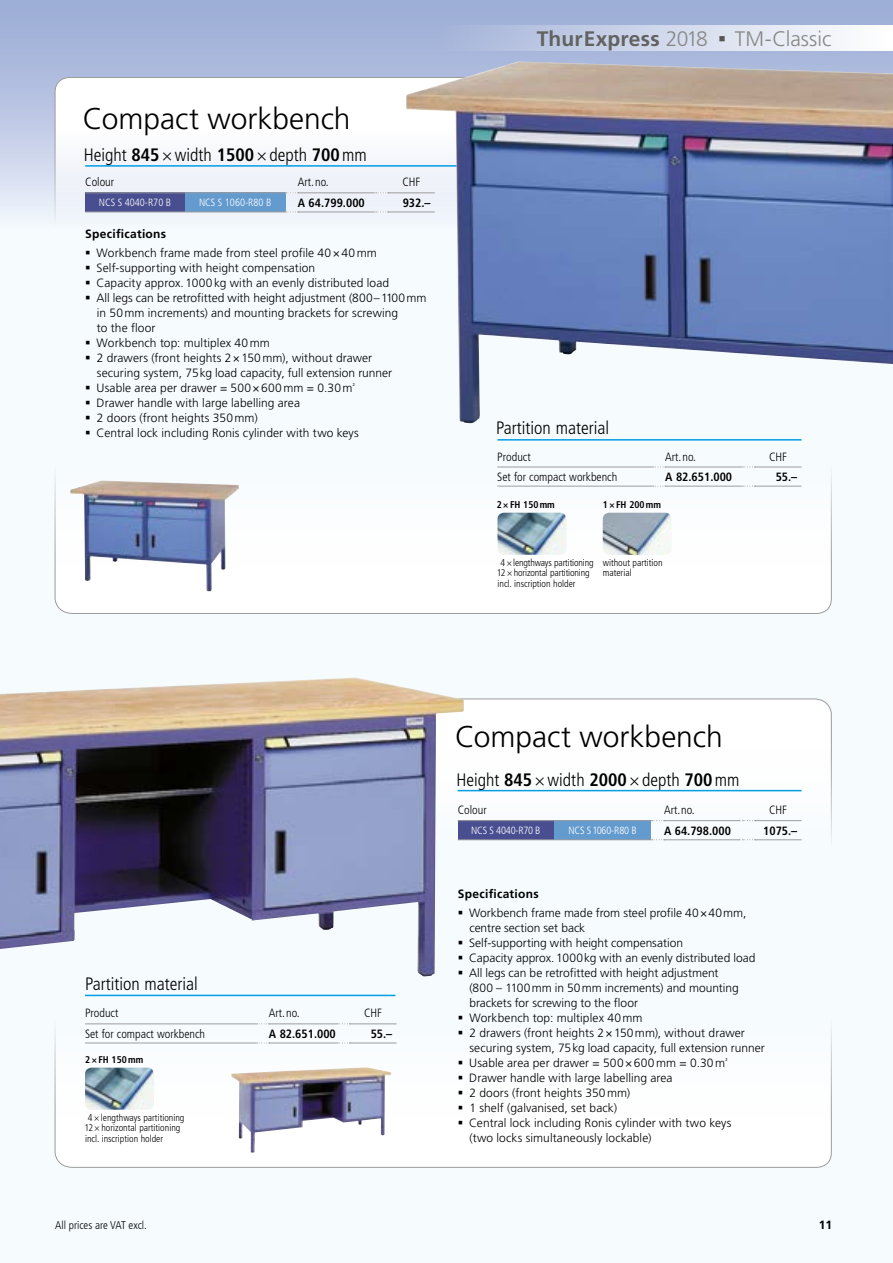
<style>
.page{position:relative;width:893px;height:1263px;background:#fff}
.page>*{position:absolute;margin:0;border:0;box-sizing:border-box;transform-origin:0 0}
.t1{font:300 30px "Frutiger LT Std";color:#000}
.t2{font:700 21px "Frutiger LT Std";letter-spacing:.01em;color:#626261}
.t3{font:300 21px "Frutiger LT Std";color:#868786}
.t4{font:300 condensed 18px "Frutiger LT Std";color:#000}
.t5{font:300 12px/15px "Frutiger LT Std";letter-spacing:.005em;color:#000}
.t6{font:300 condensed 12px "Frutiger LT Std";color:#000}
.t7{font:700 condensed 12px "Frutiger LT Std";color:#000}
.t8{font:700 12px "Frutiger LT Std";letter-spacing:.025em;color:#000}
.t9{font:300 condensed 11.25px "Frutiger LT Std";color:#000}
.t10{font:300 condensed 10.5px "Frutiger LT Std";letter-spacing:-.005em;color:#fff}
.t11{font:300 condensed 9.75px/10.5px "Frutiger LT Std";color:#000}
.t12{font:700 condensed 9.75px "Frutiger LT Std";color:#000}
.s1{font-weight:700}
.s2{font-weight:300;color:#868786}
</style>
<div class="page">
<div style="left:0;top:421px;width:893px;height:842px;background:#f0f9fe"></div>
<svg style="left:0;top:0;width:893px;height:229px;background:#aab8db"></svg>
<div style="left:425px;top:26px;width:468px;height:25px;background:linear-gradient(to right,#a2b2d8,#fff)"></div>
<svg style="left:54px;top:75px;width:352px;height:154px"></svg>
<div style="left:54px;top:1023px;width:778px;height:145px;background:#fdfefe"></div>
<div style="left:54px;top:466px;width:778px;height:148px;background:#fdfefe"></div>
<div style="left:464px;top:698px;width:368px;height:143px;background:#fefefe"></div>
<hr style="left:85px;top:165px;width:383px;height:2px;background:#009ee3">
<div style="left:85px;top:192px;width:101px;height:20px;background:#484e8f"></div>
<div style="left:185px;top:192px;width:101px;height:20px;background:#649bcf"></div>
<hr style="left:458px;top:790px;width:343px;height:1px;background:#009ee3">
<div style="left:458px;top:820px;width:97px;height:20px;background:#484e8f"></div>
<div style="left:554px;top:820px;width:97px;height:20px;background:#649bcf"></div>
<hr style="left:85px;top:995px;width:310px;height:1px;background:#009ee3">
<hr style="left:497px;top:439px;width:304px;height:2px;background:#009ee3">
<img style="left:0;top:677px;width:464px;height:299px">
<img style="left:603px;top:513px;width:69px;height:42px">
<img style="left:497px;top:513px;width:69px;height:42px">
<img style="left:85px;top:1068px;width:69px;height:42px">
<img style="left:406px;top:62px;width:487px;height:362px">
<img style="left:70px;top:480px;width:169px;height:111px">
<img style="left:231px;top:1067px;width:160px;height:86px">
<img style="left:0;top:78px;width:1px;height:285px">
<hr style="left:458px;top:820px;width:193px;height:1px;background:#9c9c9d">
<hr style="left:458px;top:839px;width:193px;height:1px;background:#9c9c9d">
<hr style="left:664px;top:820px;width:76px;height:1px;background:#9c9c9d">
<hr style="left:664px;top:839px;width:76px;height:1px;background:#9c9c9d">
<svg style="left:652px;top:820px;width:12px;height:1px"></svg>
<svg style="left:652px;top:839px;width:12px;height:1px"></svg>
<hr style="left:85px;top:192px;width:200px;height:1px;background:#9c9c9d">
<hr style="left:85px;top:212px;width:200px;height:1px;background:#9c9c9d">
<hr style="left:298px;top:192px;width:76px;height:1px;background:#9c9c9d">
<hr style="left:298px;top:212px;width:76px;height:1px;background:#9c9c9d">
<svg style="left:285px;top:192px;width:13px;height:1px"></svg>
<svg style="left:285px;top:212px;width:13px;height:1px"></svg>
<hr style="left:497px;top:467px;width:155px;height:1px;background:#9c9c9d">
<hr style="left:497px;top:486px;width:155px;height:1px;background:#9c9c9d">
<hr style="left:665px;top:467px;width:77px;height:1px;background:#9c9c9d">
<hr style="left:665px;top:486px;width:77px;height:1px;background:#9c9c9d">
<svg style="left:653px;top:467px;width:13px;height:1px"></svg>
<svg style="left:653px;top:486px;width:13px;height:1px"></svg>
<hr style="left:85px;top:1023px;width:171px;height:1px;background:#9c9c9d">
<hr style="left:85px;top:1042px;width:171px;height:1px;background:#9c9c9d">
<hr style="left:269px;top:1023px;width:68px;height:1px;background:#9c9c9d">
<hr style="left:269px;top:1042px;width:68px;height:1px;background:#9c9c9d">
<svg style="left:257px;top:1023px;width:13px;height:1px"></svg>
<svg style="left:257px;top:1042px;width:13px;height:1px"></svg>
<hr style="left:388px;top:192px;width:47px;height:1px;background:#9c9c9d">
<hr style="left:388px;top:212px;width:47px;height:1px;background:#9c9c9d">
<svg style="left:376px;top:192px;width:13px;height:1px"></svg>
<svg style="left:376px;top:212px;width:13px;height:1px"></svg>
<hr style="left:755px;top:467px;width:46px;height:1px;background:#9c9c9d">
<hr style="left:755px;top:486px;width:46px;height:1px;background:#9c9c9d">
<svg style="left:742px;top:467px;width:13px;height:1px"></svg>
<svg style="left:742px;top:486px;width:13px;height:1px"></svg>
<hr style="left:350px;top:1023px;width:46px;height:1px;background:#9c9c9d">
<hr style="left:350px;top:1042px;width:46px;height:1px;background:#9c9c9d">
<svg style="left:337px;top:1023px;width:13px;height:1px"></svg>
<svg style="left:337px;top:1042px;width:13px;height:1px"></svg>
<hr style="left:755px;top:820px;width:46px;height:1px;background:#9c9c9d">
<hr style="left:755px;top:839px;width:46px;height:1px;background:#9c9c9d">
<svg style="left:742px;top:820px;width:13px;height:1px"></svg>
<svg style="left:742px;top:839px;width:13px;height:1px"></svg>
<svg style="left:459px;top:910px;width:3px;height:4px"></svg>
<svg style="left:459px;top:940px;width:3px;height:4px"></svg>
<svg style="left:459px;top:955px;width:3px;height:4px"></svg>
<svg style="left:459px;top:970px;width:3px;height:4px"></svg>
<svg style="left:459px;top:1030px;width:3px;height:4px"></svg>
<svg style="left:459px;top:1060px;width:3px;height:4px"></svg>
<svg style="left:459px;top:1075px;width:3px;height:4px"></svg>
<svg style="left:459px;top:1090px;width:3px;height:4px"></svg>
<svg style="left:459px;top:1105px;width:3px;height:4px"></svg>
<svg style="left:459px;top:1120px;width:3px;height:4px"></svg>
<h1 class="t1" style="left:83px;top:101px;width:269px">Compact workbench</h1>
<h3 class="t4" style="left:84px;top:144px;width:285px">Height <span class="s1">845</span>×width <span class="s1">1500</span>×depth <span class="s1">700</span>mm</h3>
<p class="t6" style="left:85px;top:175px;width:30px">Colour</p>
<p class="t6" style="left:298px;top:175px;width:32px">Art.no.</p>
<p class="t10" style="left:99px;top:197px;width:74px">NCS S 4040-R70 B</p>
<p class="t10" style="left:199px;top:197px;width:74px">NCS S 1060-R80 B</p>
<p class="t7" style="left:298px;top:196px;width:68px">A 64.799.000</p>
<p class="t6" style="left:402px;top:175px;width:19px">CHF</p>
<p class="t7" style="left:403px;top:196px;width:29px">932.–</p>
<p class="t8" style="left:85px;top:227px;width:83px">Specifications</p>
<p class="t5" style="left:96px;top:246px;width:332px">Workbench frame made from steel profile 40×40mm Self-supporting with height compensation<br>Capacity approx. 1000kg with an evenly distributed load<br>All legs can be retrofitted with height adjustment (800–1100mm in 50mm increments) and mounting brackets for screwing<br>to the floor<br>Workbench top: multiplex 40mm<br>2 drawers (front heights 2×150mm), without drawer<br>securing system, 75kg load capacity, full extension runner Usable area per drawer = 500×600mm = 0.30m<sup>²<br></sup>Drawer handle with large labelling area<br>2 doors (front heights 350mm)<br>Central lock including Ronis cylinder with two keys</p>
<h2 class="t2" style="left:537px;top:26px;width:173px">ThurExpress <span class="s2">2018</span></h2>
<h2 class="t3" style="left:719px;top:26px;width:114px"><sup>■</sup> TM-Classic</h2>
<h3 class="t4" style="left:496px;top:418px;width:114px">Partition material</h3>
<p class="t6" style="left:497px;top:450px;width:35px">Product</p>
<p class="t6" style="left:665px;top:450px;width:32px">Art.no.</p>
<p class="t6" style="left:497px;top:470px;width:121px">Set for compact workbench</p>
<p class="t7" style="left:665px;top:470px;width:68px">A 82.651.000</p>
<p class="t12" style="left:497px;top:499px;width:60px">2×FH 150mm</p>
<p class="t12" style="left:603px;top:499px;width:60px">1×FH 200mm</p>
<p class="t11" style="left:497px;top:557px;width:98px;text-indent:4px">4×lengthways partitioning<br>12×horizontal partitioning incl. inscription holder</p>
<p class="t11" style="left:603px;top:557px;width:61px">without partition material</p>
<p class="t6" style="left:769px;top:450px;width:19px">CHF</p>
<p class="t7" style="left:776px;top:470px;width:23px">55.–</p>
<h3 class="t4" style="left:85px;top:973px;width:114px">Partition material</h3>
<p class="t6" style="left:85px;top:1006px;width:35px">Product</p>
<p class="t6" style="left:269px;top:1006px;width:32px">Art.no.</p>
<p class="t6" style="left:85px;top:1027px;width:121px">Set for compact workbench</p>
<p class="t7" style="left:269px;top:1027px;width:68px">A 82.651.000</p>
<p class="t12" style="left:85px;top:1054px;width:60px">2×FH 150mm</p>
<p class="t11" style="left:84px;top:1112px;width:101px;text-indent:4px">4×lengthways partitioning<br>12×horizontal partitioning incl. inscription holder</p>
<p class="t6" style="left:364px;top:1006px;width:19px">CHF</p>
<p class="t7" style="left:371px;top:1027px;width:23px">55.–</p>
<p class="t9" style="left:55px;top:1219px;width:93px">All prices are VAT excl.</p>
<h1 class="t1" style="left:455px;top:720px;width:269px">Compact workbench</h1>
<h3 class="t4" style="left:456px;top:769px;width:285px">Height <span class="s1">845</span>×width <span class="s1">2000</span>×depth <span class="s1">700</span>mm</h3>
<p class="t6" style="left:458px;top:803px;width:30px">Colour</p>
<p class="t6" style="left:664px;top:803px;width:32px">Art.no.</p>
<p class="t10" style="left:471px;top:825px;width:71px">NCS S 4040-R70 B</p>
<p class="t10" style="left:568px;top:825px;width:70px">NCS S 1060-R80 B</p>
<p class="t7" style="left:664px;top:823px;width:68px">A 64.798.000</p>
<p class="t6" style="left:769px;top:803px;width:19px">CHF</p>
<p class="t7" style="left:763px;top:823px;width:36px">1075.–</p>
<p class="t8" style="left:458px;top:886px;width:83px">Specifications</p>
<p class="t5" style="left:469px;top:905px;width:297px">Workbench frame made from steel profile 40×40mm, centre section set back<br>Self-supporting with height compensation<br>Capacity approx. 1000kg with an evenly distributed load All legs can be retrofitted with height adjustment<br>(800 – 1100mm in 50mm increments) and mounting brackets for screwing to the floor<br>Workbench top: multiplex 40mm<br>2 drawers (front heights 2×150mm), without drawer securing system, 75kg load capacity, full extension runner Usable area per drawer = 500×600mm = 0.30m<sup>²<br></sup>Drawer handle with large labelling area<br>2 doors (front heights 350mm)<br>1 shelf (galvanised, set back)<br>Central lock including Ronis cylinder with two keys<br>(two locks simultaneously lockable)</p>
<p class="t8" style="left:819px;top:1218px;width:15px">11</p>
</div>
